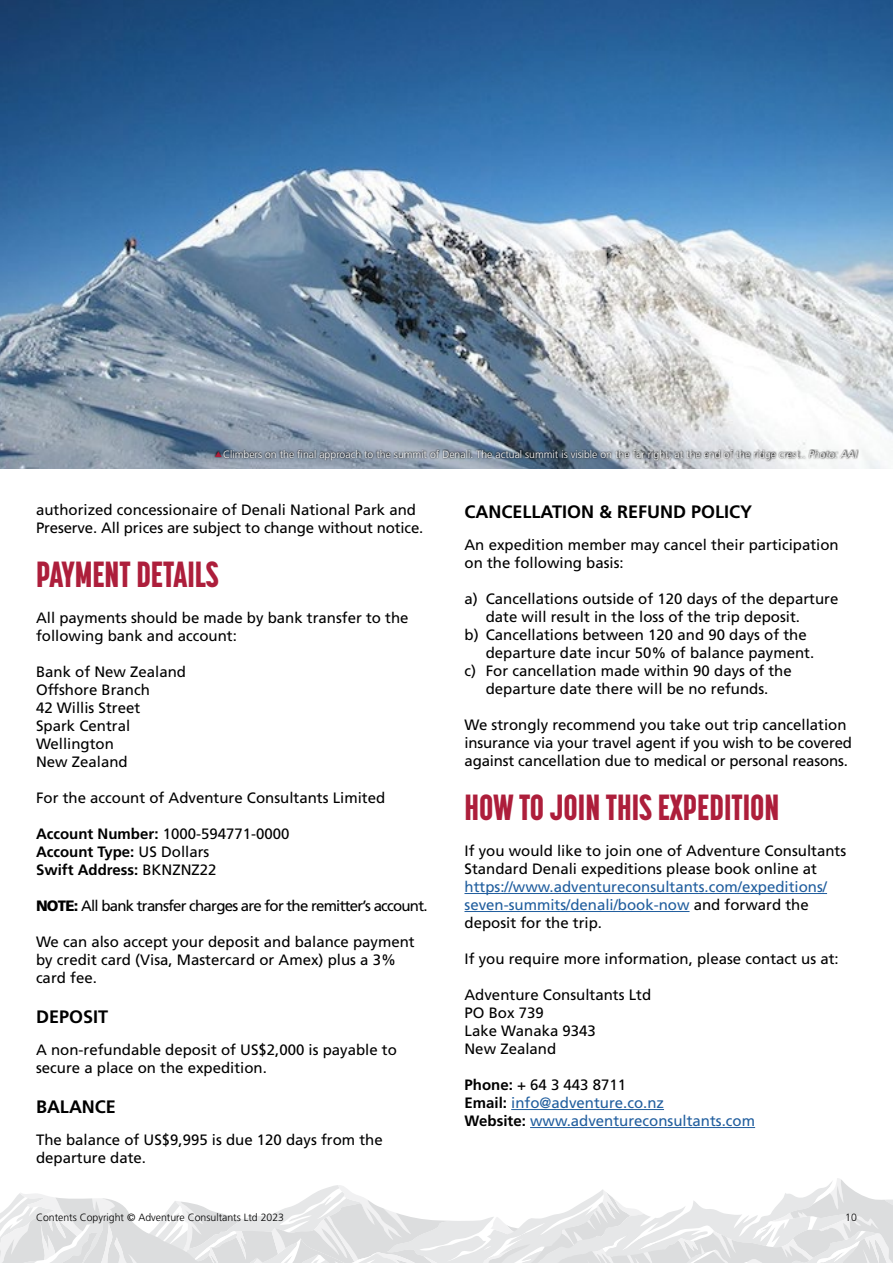
<style>
.page{position:relative;width:893px;height:1263px;background:#fff}
.page>*{position:absolute;margin:0;border:0;box-sizing:border-box;transform-origin:0 0}
.t1{font:800 36px "Korolev Compressed";color:#ad1e3b}
.t2{font:700 18px "Frutiger LT Std";color:#000}
.t3{font:15px/18px "Frutiger LT Std";color:#000}
.t4{font:15px/18px "Frutiger LT Std";color:#215e9e}
.t5{font:700 15px/18px "Frutiger LT Std";color:#000}
.t6{font:15px "Frutiger LT Std";letter-spacing:-.05em;color:#000}
.t7{font:300 10.5px "Frutiger LT Std";color:#fff}
.t8{font:300 10.5px "Frutiger LT Std";color:#000}
.s1{font-style:italic}
.s2{font-weight:400}
.s3{font-weight:900}
.s4{color:#000}
.s5{font-weight:700;color:#000}
</style>
<div class="page">
<svg style="left:0;top:1178px;width:893px;height:85px"></svg>
<hr style="left:464px;top:893px;width:363px;height:1px;background:#215e9e">
<hr style="left:464px;top:911px;width:225px;height:1px;background:#215e9e">
<hr style="left:511px;top:1109px;width:153px;height:1px;background:#215e9e">
<hr style="left:530px;top:1127px;width:225px;height:1px;background:#215e9e">
<img style="left:0;top:0;width:893px;height:468px">
<svg style="left:214px;top:449px;width:644px;height:13px;background:#858e99"></svg>
<svg style="left:215px;top:451px;width:7px;height:6px"></svg>
<p class="t7" style="left:223px;top:449px;width:635px">Climbers on the final approach to the summit of Denali. The actual summit is visible on the far right, at the end of the ridge crest.. <span class="s1">Photo: AAI</span></p>
<p class="t3" style="left:36px;top:501px;width:389px">authorized concessionaire of Denali National Park and<br>Preserve. All prices are subject to change without notice.</p>
<h1 class="t1" style="left:36px;top:554px;width:184px">PAYMENT DETAILS</h1>
<p class="t3" style="left:36px;top:609px;width:374px">All payments should be made by bank transfer to the following bank and account:</p>
<p class="t3" style="left:36px;top:663px;width:152px">Bank of New Zealand<br>Offshore Branch<br>42 Willis Street<br>Spark Central<br>Wellington<br>New Zealand</p>
<p class="t3" style="left:36px;top:789px;width:351px">For the account of Adventure Consultants Limited</p>
<p class="t5" style="left:36px;top:825px;width:255px">Account Number: <span class="s2">1000-594771-0000<br></span>Account Type: <span class="s2">US Dollars<br></span>Swift Address: <span class="s2">BKNZNZ22</span></p>
<p class="t6" style="left:36px;top:897px;width:393px"><span class="s3">NOTE:</span> All bank transfer charges are for the remitter’s account.</p>
<p class="t3" style="left:36px;top:933px;width:380px">We can also accept your deposit and balance payment by credit card (Visa, Mastercard or Amex) plus a 3% card fee.</p>
<p class="t2" style="left:36px;top:1006px;width:74px">DEPOSIT</p>
<p class="t3" style="left:36px;top:1041px;width:362px">A non-refundable deposit of US$2,000 is payable to secure a place on the expedition.</p>
<p class="t2" style="left:36px;top:1096px;width:81px">BALANCE</p>
<p class="t3" style="left:36px;top:1131px;width:348px">The balance of US$9,995 is due 120 days from the departure date.</p>
<p class="t2" style="left:464px;top:501px;width:289px">CANCELLATION &amp; REFUND POLICY</p>
<p class="t3" style="left:464px;top:536px;width:376px">An expedition member may cancel their participation on the following basis:</p>
<p class="t3" style="left:464px;top:590px;width:375px">a) Cancellations outside of 120 days of the departure</p>
<p class="t3" style="left:486px;top:608px;width:316px">date will result in the loss of the trip deposit.</p>
<p class="t3" style="left:464px;top:626px;width:344px">b) Cancellations between 120 and 90 days of the</p>
<p class="t3" style="left:486px;top:644px;width:330px">departure date incur 50% of balance payment.</p>
<p class="t3" style="left:464px;top:662px;width:329px">c) For cancellation made within 90 days of the</p>
<p class="t3" style="left:486px;top:680px;width:284px">departure date there will be no refunds.</p>
<p class="t3" style="left:464px;top:716px;width:389px">We strongly recommend you take out trip cancellation insurance via your travel agent if you wish to be covered against cancellation due to medical or personal reasons.</p>
<h1 class="t1" style="left:464px;top:786px;width:316px">HOW TO JOIN THIS EXPEDITION</h1>
<p class="t3" style="left:464px;top:842px;width:383px">If you would like to join one of Adventure Consultants<br>Standard Denali expeditions please book online at</p>
<p class="t4" style="left:464px;top:878px;width:364px">https://www.adventureconsultants.com/expeditions/ seven-summits/denali/book-now <span class="s4">and forward the deposit for the trip.</span></p>
<p class="t3" style="left:464px;top:950px;width:376px">If you require more information, please contact us at:</p>
<p class="t3" style="left:464px;top:986px;width:188px">Adventure Consultants Ltd<br>PO Box 739<br>Lake Wanaka 9343<br>New Zealand</p>
<p class="t4" style="left:464px;top:1076px;width:292px"><span class="s5">Phone:</span> <span class="s4">+ 64 3 443 8711<br></span><span class="s5">Email:</span> info@adventure.co.nz<br><span class="s5">Website:</span> www.adventureconsultants.com</p>
<p class="t8" style="left:36px;top:1211px;width:250px">Contents Copyright © Adventure Consultants Ltd 2023</p>
<p class="t8" style="left:845px;top:1211px;width:13px">10</p>
</div>
